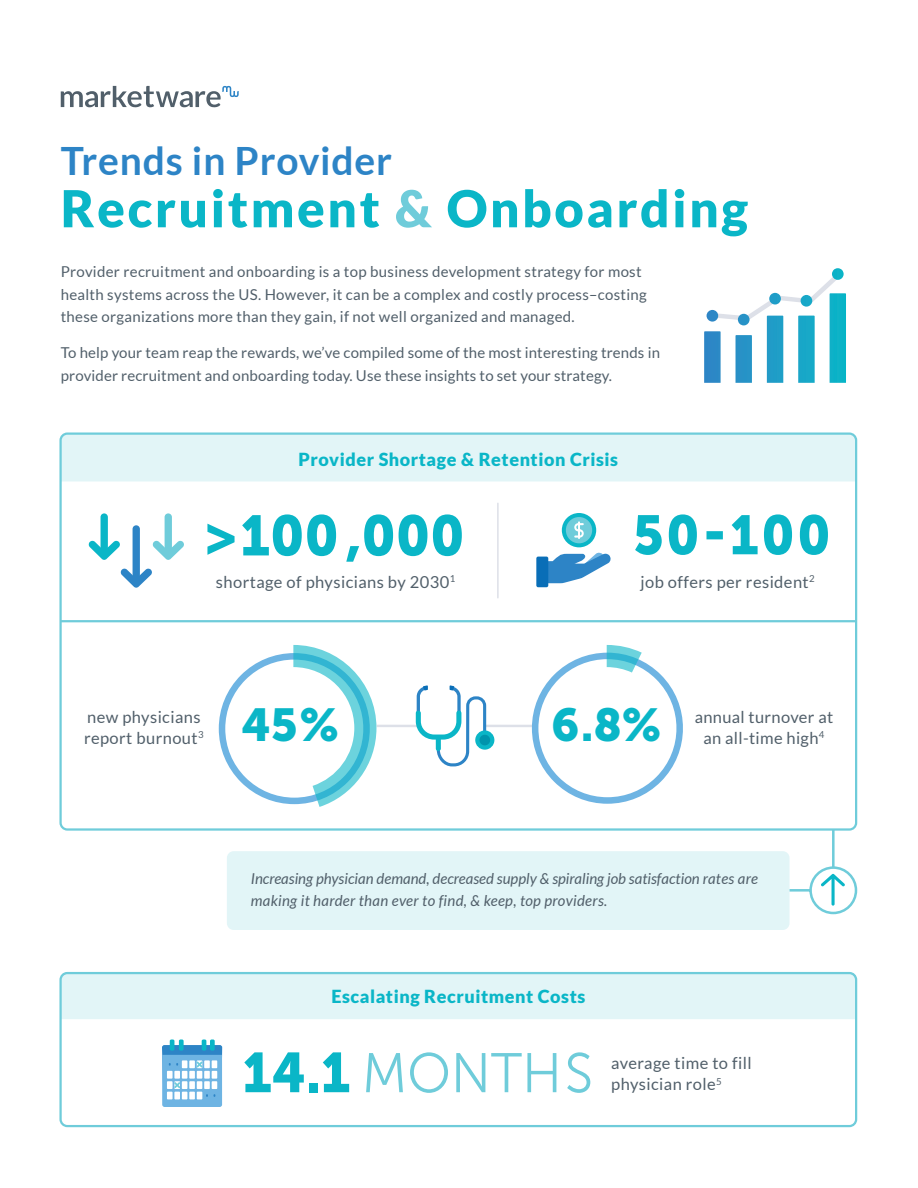
<style>
.page{position:relative;width:918px;height:1188px;background:#fff}
.page>*{position:absolute;margin:0;border:0;box-sizing:border-box;transform-origin:0 0}
.t1{font:56.4px "Museo Sans 900";color:#0ab6c7;scale:.95 1}
.t2{font:55.65px "Museo Sans 300";color:#6fccda;scale:.95 1}
.Body{font:900 51px "Lato";letter-spacing:.05em;color:#0ab6c7}
.t3{font:45.9px "Museo Sans 900";color:#0ab6c7}
.Body-2{font:700 39px "Lato";letter-spacing:.02em;color:#2d84c6}
.Section_Header{font:900 18px "Lato";letter-spacing:.03em;color:#0ab6c7}
.Graph_Description{font:16.5px/21px "Lato";letter-spacing:.025em;color:#515f6a}
.Body-3{font:15px/22.5px "Lato";letter-spacing:.02em;color:#515f6a}
.Body-4{font:italic 15px/22.5px "Lato";color:#515f6a}
.Graph_Description-2{font:9.6px "Lato";color:#515f6a}
.s1{color:#6fccda}
.s2{font-family:"Museo Sans 900";color:#0ab6c7}
</style>
<div class="page">
<div style="left:60px;top:434px;width:797px;height:48px;background:#e2f5f7"></div>
<svg style="left:787px;top:827px;width:71px;height:88px"></svg>
<div style="left:227px;top:851px;width:563px;height:79px;background:#e2f5f7;border-radius:7px"></div>
<svg style="left:704px;top:268px;width:142px;height:115px"></svg>
<hr style="left:60px;top:620px;width:797px;height:2px;background:#6fccda">
<svg style="left:635px;top:514px;width:193px;height:41px"></svg>
<hr style="left:497px;top:503px;width:2px;height:95px;background:#dde0e8">
<hr style="left:485px;top:725px;width:48px;height:2px;background:#dde0e8">
<hr style="left:377px;top:725px;width:41px;height:2px;background:#dde0e8">
<svg style="left:219px;top:645px;width:158px;height:162px"></svg>
<svg style="left:532px;top:645px;width:151px;height:159px"></svg>
<div style="left:59px;top:972px;width:798px;height:155px;border:2px solid #6fccda;border-radius:7px"></div>
<div style="left:60px;top:972px;width:797px;height:47px;background:#e2f5f7"></div>
<svg style="left:61px;top:86px;width:178px;height:21px"></svg>
<svg style="left:88px;top:513px;width:96px;height:75px"></svg>
<svg style="left:162px;top:1040px;width:60px;height:67px"></svg>
<div style="left:475px;top:730px;width:19px;height:20px;background:#0ab6c7;border-radius:50%"></div>
<div style="left:480px;top:735px;width:10px;height:10px;background:#0094ac;border-radius:50%"></div>
<svg style="left:416px;top:685px;width:70px;height:81px"></svg>
<div style="left:562px;top:513px;width:34px;height:34px;background:#0ab6c7;border-radius:50%"></div>
<div style="left:566px;top:517px;width:26px;height:26px;background:#6fccda;border-radius:50%"></div>
<svg style="left:574px;top:521px;width:10px;height:18px"></svg>
<svg style="left:548px;top:552px;width:63px;height:31px"></svg>
<div style="left:536px;top:557px;width:12px;height:30px;background:#096eb7;border-radius:2px"></div>
<p class="Body-2" style="left:61px;top:138px;width:333px">Trends in Provider</p>
<p class="Body" style="left:61px;top:179px;width:689px">Recruitment <span class="s1">&amp;</span> Onboarding</p>
<p class="Body-3" style="left:61px;top:260px;width:588px">Provider recruitment and onboarding is a top business development strategy for most health systems across the US. However, it can be a complex and costly process–costing these organizations more than they gain, if not well organized and managed.</p>
<p class="Body-3" style="left:61px;top:341px;width:601px">To help your team reap the rewards, we’ve compiled some of the most interesting trends in provider recruitment and onboarding today. Use these insights to set your strategy.</p>
<p class="Section_Header" style="left:299px;top:448px;width:321px">Provider Shortage &amp; Retention Crisis</p>
<h1 class="t1" style="left:204px;top:504px;width:276px">&gt;100,000</h1>
<p class="Graph_Description" style="left:216px;top:571px;width:241px">shortage of physicians by 2030<sup>1</sup></p>
<p class="Graph_Description" style="left:641px;top:571px;width:176px">job offers per resident<sup>2</sup></p>
<h3 class="t3" style="left:241px;top:699px;width:99px">45%</h3>
<h3 class="t3" style="left:551px;top:699px;width:112px">6.8%</h3>
<p class="Graph_Description" style="left:84px;top:706px;width:121px">new physicians report burnout<sup>3</sup></p>
<p class="Graph_Description" style="left:695px;top:706px;width:140px;text-align:center">annual turnover at an all-time high</p>
<p class="Graph_Description-2" style="left:819px;top:729px;width:7px">4</p>
<p class="Body-4" style="left:251px;top:868px;width:509px">Increasing physician demand, decreased supply &amp; spiraling job satisfaction rates are making it harder than ever to find, &amp; keep, top providers.</p>
<p class="Section_Header" style="left:331px;top:986px;width:256px">Escalating Recruitment Costs</p>
<h2 class="t2" style="left:242px;top:1043px;width:371px"><span class="s2">14.1</span> MONTHS</h2>
<p class="Graph_Description" style="left:611px;top:1052px;width:142px">average time to fill physician role</p>
<p class="Graph_Description-2" style="left:716px;top:1076px;width:7px">5</p>
</div>
